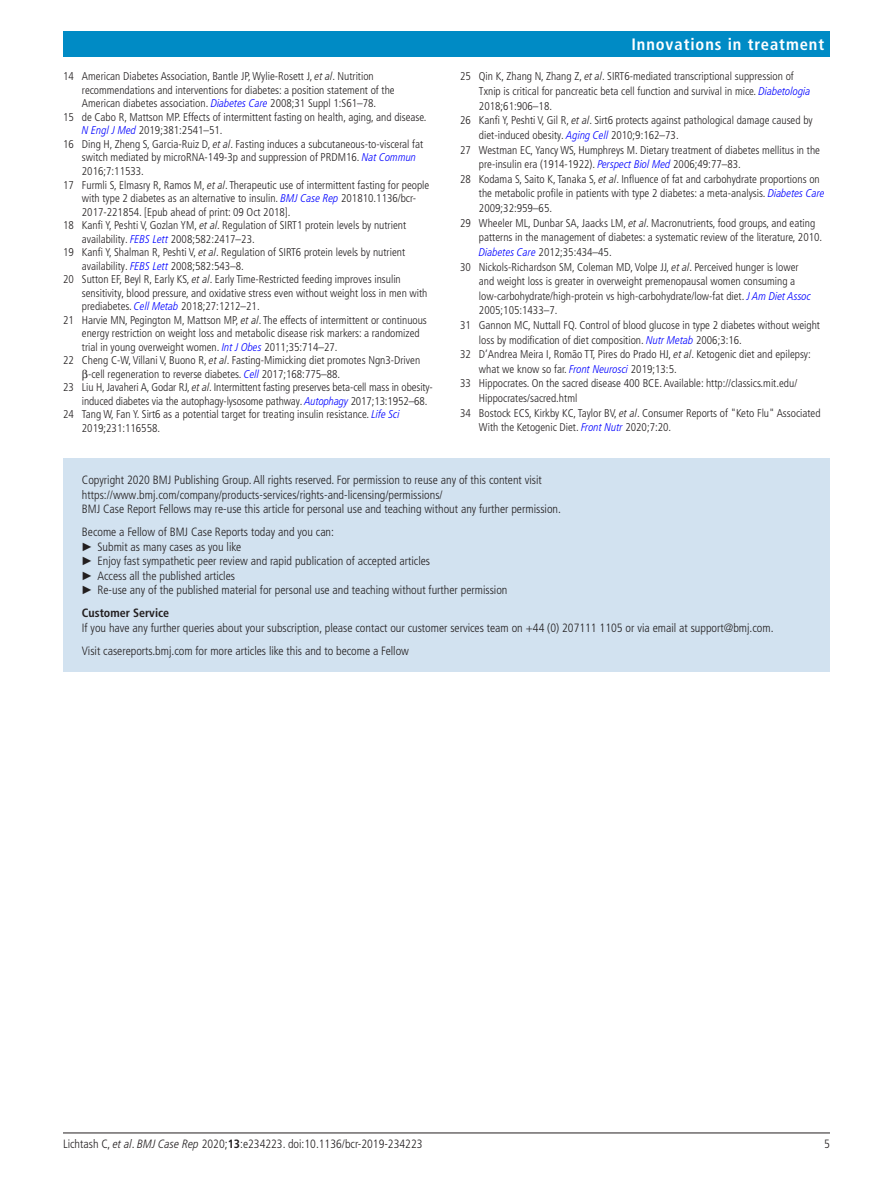
<style>
.page{position:relative;width:893px;height:1191px;background:#fff}
.page>*{position:absolute;margin:0;border:0;box-sizing:border-box;transform-origin:0 0}
.t1{font:700 condensed 16.5px "Frutiger LT Pro";letter-spacing:.055em;color:#fff}
.t2{font:300 condensed 12px/14.4px "Frutiger LT Pro";color:#231f20}
.t3{font:700 condensed 12px "Frutiger LT Pro";color:#231f20}
.t4{font:300 condensed 11.25px "Frutiger LT Pro";color:#231f20}
.s1{font-style:italic}
.s2{font-style:italic;color:#00f}
.s3{font-family:"Arial";font-weight:400;font-stretch:normal}
.s4{font-weight:700}
</style>
<div class="page">
<hr style="left:63px;top:1132px;width:767px;height:1px;background:#231f20">
<div style="left:63px;top:31px;width:767px;height:25px;background:#008bc5"></div>
<div style="left:63px;top:458px;width:767px;height:213px;background:#d2e2f0"></div>
<p class="t4" style="left:63px;top:70px;width:312px">14 American Diabetes Association, Bantle JP, Wylie-Rosett J, <span class="s1">et al</span>. Nutrition</p>
<p class="t4" style="left:82px;top:84px;width:314px">recommendations and interventions for diabetes: a position statement of the</p>
<p class="t4" style="left:82px;top:97px;width:296px">American diabetes association. <span class="s2">Diabetes Care</span> 2008;31 Suppl 1:S61–78.</p>
<p class="t4" style="left:63px;top:111px;width:365px">15 de Cabo R, Mattson MP. Effects of intermittent fasting on health, aging, and disease.</p>
<p class="t4" style="left:82px;top:124px;width:142px"><span class="s2">N Engl J Med</span> 2019;381:2541–51.</p>
<p class="t4" style="left:63px;top:138px;width:362px">16 Ding H, Zheng S, Garcia-Ruiz D, <span class="s1">et al</span>. Fasting induces a subcutaneous-to-visceral fat</p>
<p class="t4" style="left:82px;top:151px;width:336px">switch mediated by microRNA-149-3p and suppression of PRDM16. <span class="s2">Nat Commun</span></p>
<p class="t4" style="left:82px;top:165px;width:64px">2016;7:11533.</p>
<p class="t4" style="left:63px;top:178px;width:368px">17 Furmli S, Elmasry R, Ramos M, <span class="s1">et al</span>. Therapeutic use of intermittent fasting for people</p>
<p class="t4" style="left:82px;top:192px;width:336px">with type 2 diabetes as an alternative to insulin. <span class="s2">BMJ Case Rep</span> 201810.1136/bcr-</p>
<p class="t4" style="left:82px;top:205px;width:210px">2017-221854. [Epub ahead of print: 09 Oct 2018].</p>
<p class="t4" style="left:63px;top:219px;width:345px">18 Kanfi Y, Peshti V, Gozlan YM, <span class="s1">et al</span>. Regulation of SIRT1 protein levels by nutrient</p>
<p class="t4" style="left:82px;top:232px;width:174px">availability. <span class="s2">FEBS Lett</span> 2008;582:2417–23.</p>
<p class="t4" style="left:63px;top:246px;width:344px">19 Kanfi Y, Shalman R, Peshti V, <span class="s1">et al</span>. Regulation of SIRT6 protein levels by nutrient</p>
<p class="t4" style="left:82px;top:259px;width:164px">availability. <span class="s2">FEBS Lett</span> 2008;582:543–8.</p>
<p class="t4" style="left:63px;top:273px;width:339px">20 Sutton EF, Beyl R, Early KS, <span class="s1">et al</span>. Early Time-Restricted feeding improves insulin</p>
<p class="t4" style="left:82px;top:286px;width:347px">sensitivity, blood pressure, and oxidative stress even without weight loss in men with</p>
<p class="t4" style="left:82px;top:300px;width:179px">prediabetes. <span class="s2">Cell Metab</span> 2018;27:1212–21.</p>
<p class="t4" style="left:63px;top:313px;width:365px">21 Harvie MN, Pegington M, Mattson MP, <span class="s1">et al</span>. The effects of intermittent or continuous</p>
<p class="t4" style="left:82px;top:327px;width:339px">energy restriction on weight loss and metabolic disease risk markers: a randomized</p>
<p class="t4" style="left:82px;top:340px;width:257px">trial in young overweight women. <span class="s2">Int J Obes</span> 2011;35:714–27.</p>
<p class="t4" style="left:63px;top:354px;width:359px">22 Cheng C-W, Villani V, Buono R, <span class="s1">et al</span>. Fasting-Mimicking diet promotes Ngn3-Driven</p>
<p class="t4" style="left:88px;top:367px;width:254px">-cell regeneration to reverse diabetes. <span class="s2">Cell</span> 2017;168:775–88.</p>
<p class="t4" style="left:63px;top:381px;width:371px">23 Liu H, Javaheri A, Godar RJ, <span class="s1">et al</span>. Intermittent fasting preserves beta-cell mass in obesity-</p>
<p class="t4" style="left:82px;top:394px;width:347px">induced diabetes via the autophagy-lysosome pathway. <span class="s2">Autophagy</span> 2017;13:1952–68.</p>
<p class="t4" style="left:63px;top:408px;width:338px">24 Tang W, Fan Y. Sirt6 as a potential target for treating insulin resistance. <span class="s2">Life Sci</span></p>
<p class="t4" style="left:82px;top:421px;width:80px">2019;231:116558.</p>
<h1 class="t1" style="left:631px;top:34px;width:194px">Innovations in treatment</h1>
<p class="t4" style="left:460px;top:70px;width:335px">25 Qin K, Zhang N, Zhang Z, <span class="s1">et al</span>. SIRT6-mediated transcriptional suppression of</p>
<p class="t4" style="left:479px;top:85px;width:333px">Txnip is critical for pancreatic beta cell function and survival in mice. <span class="s2">Diabetologia</span></p>
<p class="t4" style="left:479px;top:99px;width:75px">2018;61:906–18.</p>
<p class="t4" style="left:460px;top:114px;width:354px">26 Kanfi Y, Peshti V, Gil R, <span class="s1">et al</span>. Sirt6 protects against pathological damage caused by</p>
<p class="t4" style="left:479px;top:129px;width:201px">diet-induced obesity. <span class="s2">Aging Cell</span> 2010;9:162–73.</p>
<p class="t4" style="left:460px;top:143px;width:361px">27 Westman EC, Yancy WS, Humphreys M. Dietary treatment of diabetes mellitus in the</p>
<p class="t4" style="left:479px;top:158px;width:263px">pre-insulin era (1914-1922). <span class="s2">Perspect Biol Med</span> 2006;49:77–83.</p>
<p class="t4" style="left:460px;top:172px;width:361px">28 Kodama S, Saito K, Tanaka S, <span class="s1">et al</span>. Influence of fat and carbohydrate proportions on</p>
<p class="t4" style="left:479px;top:187px;width:347px">the metabolic profile in patients with type 2 diabetes: a meta-analysis. <span class="s2">Diabetes Care</span></p>
<p class="t4" style="left:479px;top:202px;width:75px">2009;32:959–65.</p>
<p class="t4" style="left:460px;top:216px;width:357px">29 Wheeler ML, Dunbar SA, Jaacks LM, <span class="s1">et al</span>. Macronutrients, food groups, and eating</p>
<p class="t4" style="left:479px;top:231px;width:345px">patterns in the management of diabetes: a systematic review of the literature, 2010.</p>
<p class="t4" style="left:479px;top:245px;width:134px"><span class="s2">Diabetes Care</span> 2012;35:434–45.</p>
<p class="t4" style="left:460px;top:260px;width:340px">30 Nickols-Richardson SM, Coleman MD, Volpe JJ, <span class="s1">et al</span>. Perceived hunger is lower</p>
<p class="t4" style="left:479px;top:275px;width:318px">and weight loss is greater in overweight premenopausal women consuming a</p>
<p class="t4" style="left:479px;top:289px;width:334px">low-carbohydrate/high-protein vs high-carbohydrate/low-fat diet. <span class="s2">J Am Diet Assoc</span></p>
<p class="t4" style="left:479px;top:304px;width:80px">2005;105:1433–7.</p>
<p class="t4" style="left:460px;top:319px;width:361px">31 Gannon MC, Nuttall FQ. Control of blood glucose in type 2 diabetes without weight</p>
<p class="t4" style="left:479px;top:333px;width:265px">loss by modification of diet composition. <span class="s2">Nutr Metab</span> 2006;3:16.</p>
<p class="t4" style="left:460px;top:348px;width:352px">32 D’Andrea Meira I, Romão TT, Pires do Prado HJ, <span class="s1">et al</span>. Ketogenic diet and epilepsy:</p>
<p class="t4" style="left:479px;top:362px;width:199px">what we know so far. <span class="s2">Front Neurosci</span> 2019;13:5.</p>
<p class="t4" style="left:460px;top:377px;width:339px">33 Hippocrates. On the sacred disease 400 BCE. Available: http://classics.mit.edu/</p>
<p class="t4" style="left:479px;top:392px;width:100px">Hippocrates/sacred.html</p>
<p class="t4" style="left:460px;top:406px;width:362px">34 Bostock ECS, Kirkby KC, Taylor BV, <span class="s1">et al</span>. Consumer Reports of "Keto Flu" Associated</p>
<p class="t4" style="left:479px;top:421px;width:194px">With the Ketogenic Diet. <span class="s2">Front Nutr</span> 2020;7:20.</p>
<p class="t2" style="left:82px;top:473px;width:481px">Copyright 2020 BMJ Publishing Group. All rights reserved. For permission to reuse any of this content visit https://www.bmj.com/company/products-services/rights-and-licensing/permissions/<br>BMJ Case Report Fellows may re-use this article for personal use and teaching without any further permission.</p>
<p class="t2" style="left:81px;top:525px;width:428px">Become a Fellow of BMJ Case Reports today and you can:<br><span class="s3">►</span> Submit as many cases as you like<br><span class="s3">►</span> Enjoy fast sympathetic peer review and rapid publication of accepted articles<br><span class="s3">►</span> Access all the published articles<br><span class="s3">►</span> Re-use any of the published material for personal use and teaching without further permission</p>
<p class="t3" style="left:82px;top:606px;width:89px">Customer Service</p>
<p class="t2" style="left:82px;top:616px;width:693px;line-height:23.4px">If you have any further queries about your subscription, please contact our customer services team on +44 (0) 207111 1105 or via email at support@bmj.com.<br>Visit casereports.bmj.com for more articles like this and to become a Fellow</p>
<p class="t2" style="left:63px;top:1136px;width:361px">Lichtash C, <span class="s1">et al</span>. <span class="s1">BMJ Case Rep</span> 2020;<span class="s4">13</span>:e234223. doi:10.1136/bcr-2019-234223</p>
<p class="t2" style="left:824px;top:1136px;width:7px">5</p>
</div>
